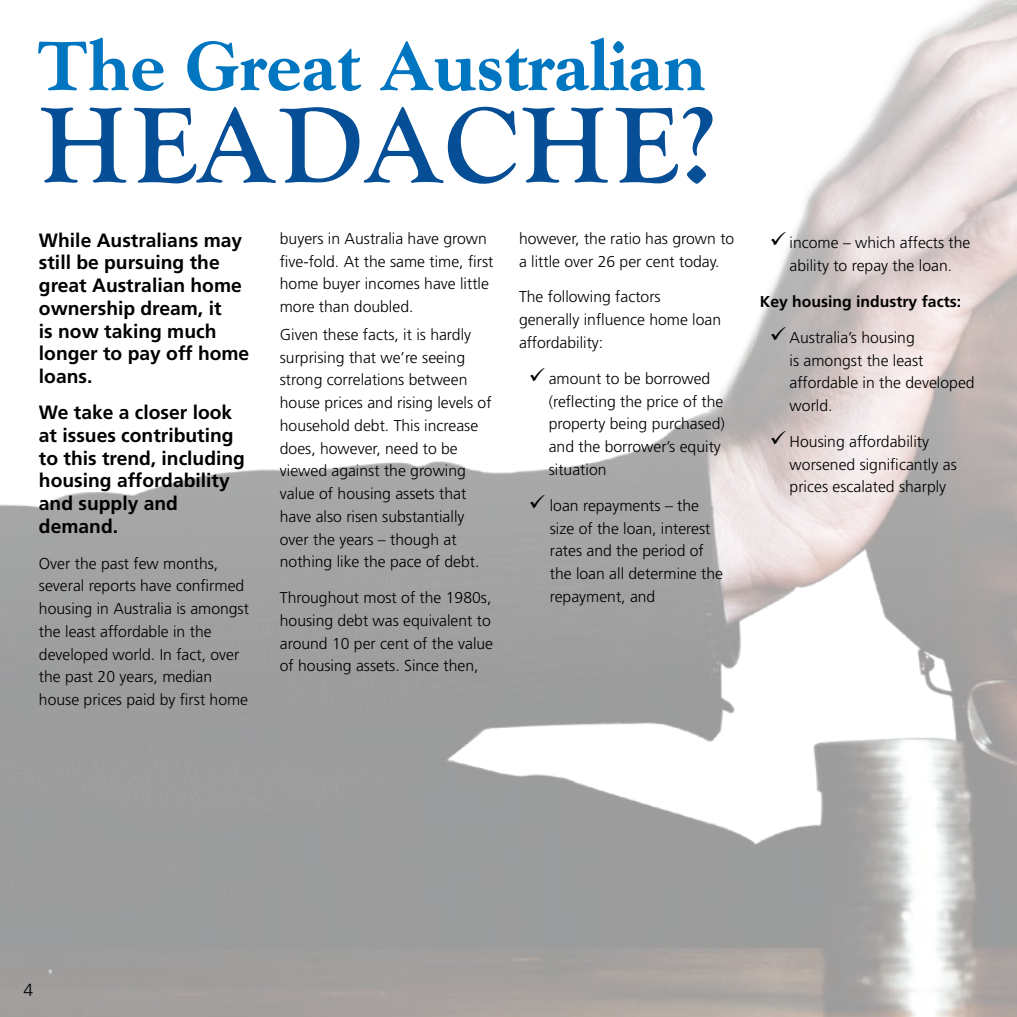
<style>
.page{position:relative;width:1017px;height:1017px;background:#fff}
.page>*{position:absolute;margin:0;border:0;box-sizing:border-box;transform-origin:0 0}
.t1{font:700 111.3px "Goudy";color:#064f97}
.t2{font:800 70px "Goudy Std";color:#0076c0}
.t3{font:700 19.25px/22.8px "Frutiger LT Std";color:#000}
.t4{font:300 17.5px "Frutiger LT Std";color:#000}
.t5{font:300 15.75px/22.8px "Frutiger LT Std";color:#000}
.t6{font:700 15.75px "Frutiger LT Std";color:#000}
</style>
<div class="page">
<img style="left:0;top:0;width:1017px;height:1017px">
<h2 class="t2" style="left:37px;top:25px;width:670px">The Great Australian</h2>
<h1 class="t1" style="left:37px;top:83px;width:680px">HEADACHE?</h1>
<p class="t3" style="left:39px;top:229px;width:212px">While Australians may still be pursuing the great Australian home ownership dream, it<br>is now taking much longer to pay off home loans.</p>
<p class="t3" style="left:39px;top:401px;width:208px">We take a closer look at issues contributing to this trend, including housing affordability and supply and demand.</p>
<p class="t5" style="left:39px;top:552px;width:212px">Over the past few months, several reports have confirmed housing in Australia is amongst the least affordable in the developed world. In fact, over the past 20 years, median house prices paid by first home</p>
<p class="t5" style="left:280px;top:227px;width:215px">buyers in Australia have grown five-fold. At the same time, first home buyer incomes have little more than doubled.</p>
<p class="t5" style="left:280px;top:323px;width:213px">Given these facts, it is hardly surprising that we’re seeing strong correlations between house prices and rising levels of household debt. This increase does, however, need to be viewed against the growing value of housing assets that have also risen substantially over the years – though at nothing like the pace of debt.</p>
<p class="t5" style="left:280px;top:587px;width:215px">Throughout most of the 1980s, housing debt was equivalent to around 10 per cent of the value of housing assets. Since then,</p>
<p class="t5" style="left:519px;top:227px;width:217px">however, the ratio has grown to a little over 26 per cent today.</p>
<p class="t5" style="left:519px;top:286px;width:204px">The following factors generally influence home loan affordability:</p>
<p class="t5" style="left:549px;top:367px;width:178px;text-indent:-20px">✓ amount to be borrowed (reflecting the price of the property being purchased) and the borrower’s equity situation</p>
<p class="t5" style="left:550px;top:494px;width:175px;text-indent:-21px">✓ loan repayments – the size of the loan, interest rates and the period of the loan all determine the repayment, and</p>
<p class="t5" style="left:770px;top:232px;width:202px;text-align:center">✓ income – which affects the ability to repay the loan.</p>
<p class="t6" style="left:760px;top:292px;width:203px">Key housing industry facts:</p>
<p class="t5" style="left:790px;top:326px;width:186px;text-indent:-20px">✓ Australia’s housing<br>is amongst the least affordable in the developed world.</p>
<p class="t5" style="left:790px;top:430px;width:169px;text-indent:-20px">✓ Housing affordability worsened significantly as prices escalated sharply</p>
<p class="t4" style="left:24px;top:980px;width:11px">4</p>
</div>
